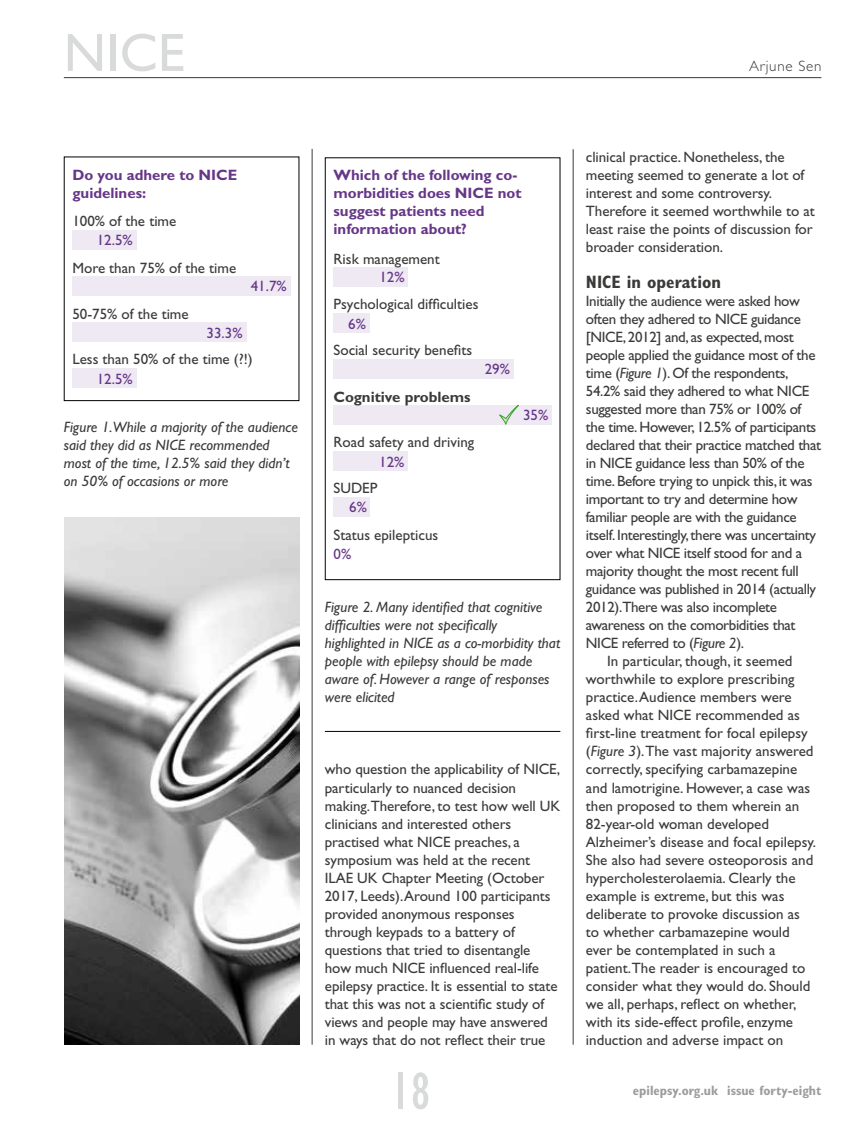
<style>
.page{position:relative;width:864px;height:1136px;background:#fff}
.page>*{position:absolute;margin:0;border:0;box-sizing:border-box;transform-origin:0 0}
.t1{font:54px "Gill Sans Std";color:#d9dada}
.t2{font:condensed 54px "Gill Sans Std";color:#d9dada}
.t3{font:700 condensed 18px "Gill Sans Std";color:#3a3a39}
.t4{font:15px/18px "Gill Sans Std";letter-spacing:-.005em;color:#3a3a39}
.t5{font:15px "Gill Sans Std";letter-spacing:-.025em;color:#3a3a39}
.t6{font:italic 15px/18px "Gill Sans Std";color:#3a3a39}
.t7{font:700 15px/18px "Gill Sans Std";color:#663689}
.t8{font:15px "Gill Sans Std";color:#663689}
.t9{font:700 15px "Gill Sans Std";color:#3a3a39}
.t10{font:300 15px "Gill Sans Std";letter-spacing:.05em;color:#3a3a39}
.t11{font:700 condensed 13.5px "Gill Sans Std";color:#9c9c9d}
.s1{font-style:italic}
</style>
<div class="page">
<hr style="left:64px;top:77px;width:757px;height:1px;background:#3a3a39">
<hr style="left:572px;top:149px;width:1px;height:895px;background:#3a3a39">
<hr style="left:311px;top:149px;width:1px;height:895px;background:#3a3a39">
<img style="left:64px;top:517px;width:235px;height:527px">
<div style="left:72px;top:230px;width:65px;height:20px;background:#eee9f2"></div>
<div style="left:72px;top:276px;width:219px;height:20px;background:#eee9f2"></div>
<div style="left:72px;top:322px;width:175px;height:20px;background:#eee9f2"></div>
<div style="left:72px;top:368px;width:65px;height:20px;background:#eee9f2"></div>
<div style="left:333px;top:313px;width:37px;height:20px;background:#eee9f2"></div>
<div style="left:333px;top:359px;width:181px;height:20px;background:#eee9f2"></div>
<div style="left:333px;top:405px;width:218px;height:20px;background:#eee9f2"></div>
<div style="left:333px;top:451px;width:75px;height:20px;background:#eee9f2"></div>
<div style="left:333px;top:497px;width:37px;height:20px;background:#eee9f2"></div>
<div style="left:333px;top:267px;width:75px;height:20px;background:#eee9f2"></div>
<hr style="left:325px;top:731px;width:235px;height:1px;background:#000">
<svg style="left:499px;top:405px;width:20px;height:20px"></svg>
<h1 class="t1" style="left:64px;top:22px;width:122px">NICE</h1>
<p class="t10" style="left:748px;top:58px;width:74px">Arjune Sen</p>
<p class="t7" style="left:72px;top:166px;width:166px">Do you adhere to NICE guidelines:</p>
<p class="t4" style="left:72px;top:212px;width:105px">100% of the time</p>
<p class="t4" style="left:72px;top:258px;width:165px">More than 75% of the time</p>
<p class="t4" style="left:72px;top:305px;width:118px">50-75% of the time</p>
<p class="t4" style="left:72px;top:350px;width:182px">Less than 50% of the time (?!)</p>
<p class="t8" style="left:97px;top:231px;width:37px">12.5%</p>
<p class="t8" style="left:251px;top:277px;width:37px">41.7%</p>
<p class="t8" style="left:206px;top:324px;width:37px">33.3%</p>
<p class="t8" style="left:97px;top:370px;width:37px">12.5%</p>
<p class="t6" style="left:64px;top:418px;width:235px">Figure 1.While a majority of the audience said they did as NICE recommended most of the time, 12.5% said they didn’t on 50% of occasions or more</p>
<p class="t7" style="left:333px;top:166px;width:189px">Which of the following co&shy;morbidities does NICE not suggest patients need information about?</p>
<p class="t4" style="left:333px;top:250px;width:108px">Risk management</p>
<p class="t8" style="left:379px;top:268px;width:27px">12%</p>
<p class="t4" style="left:333px;top:295px;width:146px">Psychological difficulties</p>
<p class="t4" style="left:333px;top:341px;width:140px">Social security benefits</p>
<p class="t9" style="left:333px;top:387px;width:138px">Cognitive problems</p>
<p class="t4" style="left:333px;top:433px;width:142px">Road safety and driving</p>
<p class="t4" style="left:333px;top:479px;width:45px">SUDEP</p>
<p class="t4" style="left:333px;top:526px;width:106px">Status epilepticus</p>
<p class="t8" style="left:348px;top:315px;width:19px">6%</p>
<p class="t8" style="left:484px;top:360px;width:27px">29%</p>
<p class="t8" style="left:379px;top:453px;width:27px">12%</p>
<p class="t8" style="left:349px;top:498px;width:19px">6%</p>
<p class="t8" style="left:333px;top:545px;width:19px">0%</p>
<p class="t8" style="left:523px;top:406px;width:27px">35%</p>
<p class="t6" style="left:325px;top:598px;width:237px">Figure 2. Many identified that cognitive difficulties were not specifically highlighted in NICE as a co-morbidity that people with epilepsy should be made aware of. However a range of responses were elicited</p>
<p class="t4" style="left:325px;top:760px;width:237px">who question the applicability of NICE, particularly to nuanced decision making.Therefore, to test how well UK clinicians and interested others practised what NICE preaches, a symposium was held at the recent ILAE UK Chapter Meeting (October 2017, Leeds). Around 100 participants provided anonymous responses through keypads to a battery of questions that tried to disentangle how much NICE influenced real-life epilepsy practice. It is essential to state that this was not a scientific study of views and people may have answered in ways that do not reflect their true</p>
<h1 class="t2" style="left:391px;top:1061px;width:41px">18</h1>
<p class="t4" style="left:585px;top:148px;width:230px">clinical practice. Nonetheless, the meeting seemed to generate a lot of interest and some controversy.<br>Therefore it seemed worthwhile to at least raise the points of discussion for broader consideration.</p>
<p class="t3" style="left:585px;top:271px;width:136px">NICE in operation</p>
<p class="t5" style="left:585px;top:292px;width:215px">Initially the audience were asked how</p>
<p class="t5" style="left:585px;top:310px;width:216px">often they adhered to NICE guidance</p>
<p class="t5" style="left:585px;top:328px;width:209px">[NICE, 2012] and, as expected, most</p>
<p class="t5" style="left:585px;top:346px;width:231px">people applied the guidance most of the</p>
<p class="t5" style="left:585px;top:364px;width:204px">time (<span class="s1">Figure 1</span>). Of the respondents,</p>
<p class="t5" style="left:585px;top:382px;width:225px">54.2% said they adhered to what NICE</p>
<p class="t5" style="left:585px;top:400px;width:217px">suggested more than 75% or 100% of</p>
<p class="t5" style="left:585px;top:418px;width:232px">the time. However, 12.5% of participants</p>
<p class="t5" style="left:585px;top:436px;width:237px">declared that their practice matched that</p>
<p class="t5" style="left:585px;top:454px;width:220px">in NICE guidance less than 50% of the</p>
<p class="t5" style="left:585px;top:472px;width:228px">time. Before trying to unpick this, it was</p>
<p class="t5" style="left:585px;top:490px;width:213px">important to try and determine how</p>
<p class="t5" style="left:585px;top:508px;width:212px">familiar people are with the guidance</p>
<p class="t5" style="left:585px;top:526px;width:231px">itself. Interestingly, there was uncertainty</p>
<p class="t5" style="left:585px;top:544px;width:218px">over what NICE itself stood for and a</p>
<p class="t5" style="left:585px;top:562px;width:214px">majority thought the most recent full</p>
<p class="t5" style="left:585px;top:580px;width:231px">guidance was published in 2014 (actually</p>
<p class="t5" style="left:585px;top:598px;width:192px">2012).There was also incomplete</p>
<p class="t5" style="left:585px;top:616px;width:211px">awareness on the comorbidities that</p>
<p class="t5" style="left:585px;top:634px;width:160px">NICE referred to (<span class="s1">Figure 2</span>).</p>
<p class="t4" style="left:607px;top:652px;width:187px">In particular, though, it seemed</p>
<p class="t4" style="left:585px;top:670px;width:210px">worthwhile to explore prescribing</p>
<p class="t4" style="left:585px;top:688px;width:207px">practice. Audience members were</p>
<p class="t4" style="left:585px;top:706px;width:215px">asked what NICE recommended as</p>
<p class="t4" style="left:585px;top:724px;width:223px">first-line treatment for focal epilepsy</p>
<p class="t4" style="left:585px;top:742px;width:229px">(<span class="s1">Figure 3</span>).The vast majority answered</p>
<p class="t4" style="left:585px;top:760px;width:213px">correctly, specifying carbamazepine</p>
<p class="t4" style="left:585px;top:778px;width:226px">and lamotrigine. However, a case was</p>
<p class="t4" style="left:585px;top:796px;width:215px">then proposed to them wherein an</p>
<p class="t4" style="left:585px;top:814px;width:185px">82-year-old woman developed</p>
<p class="t4" style="left:585px;top:832px;width:232px">Alzheimer’s disease and focal epilepsy.</p>
<p class="t4" style="left:585px;top:850px;width:229px">She also had severe osteoporosis and</p>
<p class="t4" style="left:585px;top:868px;width:211px">hypercholesterolaemia. Clearly the</p>
<p class="t4" style="left:585px;top:886px;width:200px">example is extreme, but this was</p>
<p class="t4" style="left:585px;top:904px;width:215px">deliberate to provoke discussion as</p>
<p class="t4" style="left:585px;top:922px;width:205px">to whether carbamazepine would</p>
<p class="t4" style="left:585px;top:940px;width:191px">ever be contemplated in such a</p>
<p class="t4" style="left:585px;top:958px;width:221px">patient.The reader is encouraged to</p>
<p class="t4" style="left:585px;top:976px;width:226px">consider what they would do. Should</p>
<p class="t4" style="left:585px;top:994px;width:212px">we all, perhaps, reflect on whether,</p>
<p class="t4" style="left:585px;top:1012px;width:208px">with its side-effect profile, enzyme</p>
<p class="t4" style="left:585px;top:1030px;width:199px">induction and adverse impact on</p>
<p class="t11" style="left:632px;top:1082px;width:190px">epilepsy.org.uk issue forty-eight</p>
</div>
